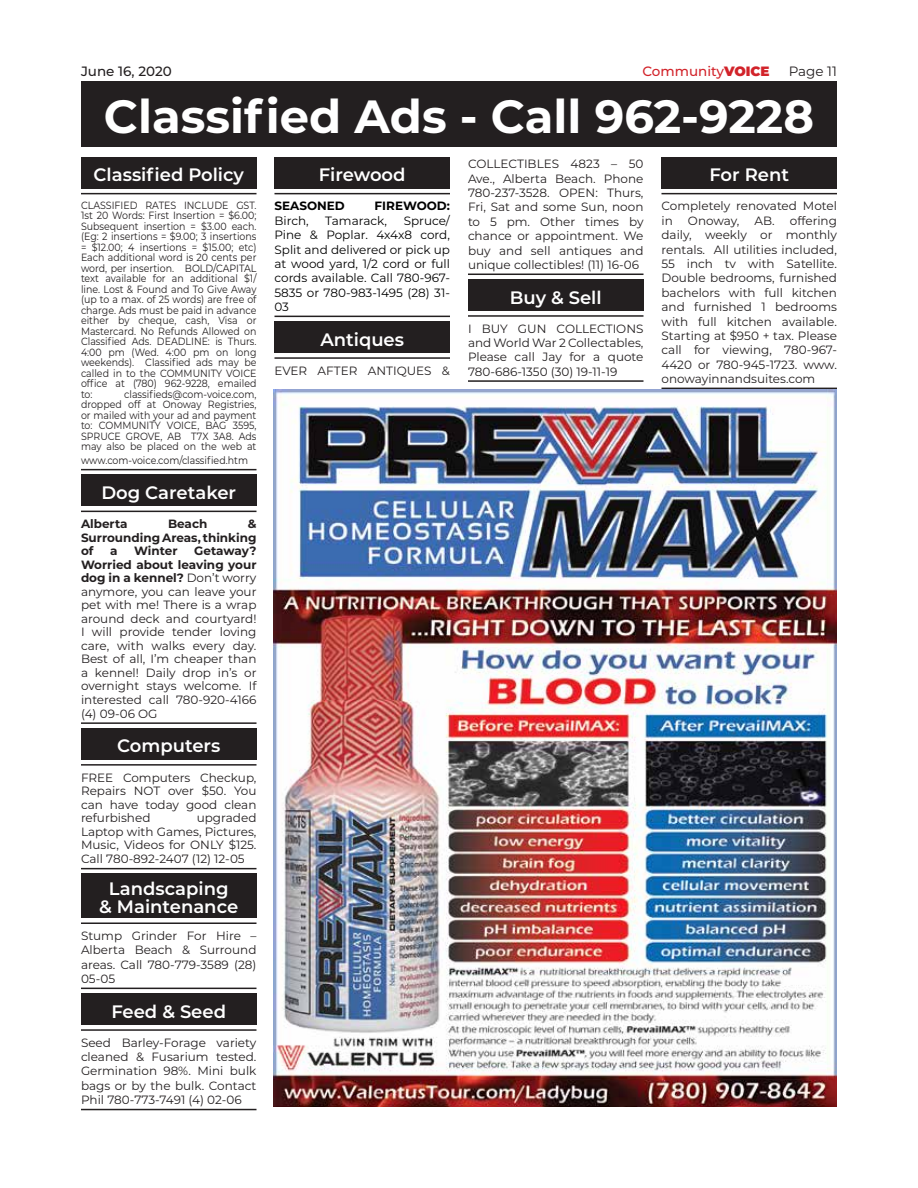
<style>
.page{position:relative;width:918px;height:1188px;background:#fff}
.page>*{position:absolute;margin:0;border:0;box-sizing:border-box;transform-origin:0 0}
.t1{font:700 46.5px "Montserrat";color:#fff}
.t2{font:600 18px/18px "Montserrat";color:#fff;text-align:center}
.t3{font:500 13.5px "Montserrat";color:#d2232a}
.t4{font:500 13.5px "Montserrat";color:#231f20}
.t5{font:13.5px "Montserrat";color:#231f20}
.t6{font:12px/14.4px "Montserrat";color:#231f20;text-align:justify}
.t7{font:12px/14.4px "Montserrat";color:#000;text-align:justify}
.t8{font:700 12px/13.5px "Montserrat";color:#231f20;text-align:justify}
.t9{font:700 12px "Montserrat";color:#000}
.t10{font:10.5px/10.5px "Montserrat";color:#231f20;text-align:justify;scale:.9 1}
.s1{font-weight:900}
.s2{font-weight:700}
</style>
<div class="page">
<div style="left:81px;top:81px;width:756px;height:66px;background:#231f20"></div>
<hr style="left:81px;top:193px;width:175px;height:1px;background:#231f20">
<hr style="left:81px;top:469px;width:175px;height:1px;background:#231f20">
<hr style="left:81px;top:511px;width:175px;height:1px;background:#231f20">
<hr style="left:81px;top:722px;width:175px;height:2px;background:#231f20">
<hr style="left:81px;top:764px;width:175px;height:2px;background:#231f20">
<hr style="left:81px;top:868px;width:175px;height:1px;background:#231f20">
<hr style="left:81px;top:922px;width:175px;height:2px;background:#231f20">
<hr style="left:81px;top:988px;width:175px;height:1px;background:#231f20">
<hr style="left:81px;top:1029px;width:175px;height:2px;background:#231f20">
<hr style="left:81px;top:1109px;width:175px;height:1px;background:#231f20">
<div style="left:81px;top:157px;width:175px;height:31px;background:#231f20"></div>
<div style="left:81px;top:474px;width:175px;height:32px;background:#231f20"></div>
<div style="left:81px;top:728px;width:175px;height:32px;background:#231f20"></div>
<div style="left:81px;top:873px;width:175px;height:45px;background:#231f20"></div>
<div style="left:81px;top:993px;width:175px;height:32px;background:#231f20"></div>
<hr style="left:274px;top:193px;width:176px;height:1px;background:#231f20">
<hr style="left:274px;top:316px;width:176px;height:1px;background:#231f20">
<hr style="left:274px;top:357px;width:176px;height:2px;background:#231f20">
<div style="left:274px;top:157px;width:176px;height:31px;background:#231f20"></div>
<div style="left:274px;top:321px;width:176px;height:32px;background:#231f20"></div>
<hr style="left:468px;top:274px;width:176px;height:1px;background:#231f20">
<hr style="left:468px;top:315px;width:176px;height:2px;background:#231f20">
<hr style="left:468px;top:380px;width:176px;height:2px;background:#231f20">
<div style="left:468px;top:279px;width:176px;height:32px;background:#231f20"></div>
<hr style="left:662px;top:193px;width:175px;height:1px;background:#231f20">
<hr style="left:662px;top:388px;width:175px;height:1px;background:#231f20">
<div style="left:662px;top:157px;width:175px;height:31px;background:#231f20"></div>
<img style="left:273px;top:389px;width:564px;height:718px">
<p class="t3" style="left:642px;top:62px;width:129px">Community<span class="s1">VOICE</span></p>
<p class="t5" style="left:789px;top:62px;width:50px">Page 11</p>
<h1 class="t1" style="left:104px;top:83px;width:712px">Classified Ads - Call 962-9228</h1>
<h2 class="t2" style="left:94px;top:165px;width:152px">Classified Policy</h2>
<p class="t10" style="left:81px;top:199px;width:197px">CLASSIFIED RATES INCLUDE GST.<br>1st 20 Words: First Insertion = $6.00; Subsequent insertion = $3.00 each. (Eg: 2 insertions = $9.00; 3 insertions = $12.00; 4 insertions = $15.00; etc)<br>Each additional word is 20 cents per word, per insertion. BOLD/CAPITAL text available for an additional $1/ line. Lost &amp; Found and To Give Away (up to a max. of 25 words) are free of charge. Ads must be paid in advance either by cheque, cash, Visa or Mastercard. No Refunds Allowed on Classified Ads. DEADLINE: is Thurs.<br>4:00 pm (Wed. 4:00 pm on long weekends). Classified ads may be called in to the COMMUNITY VOICE office at (780) 962-9228, emailed to:</p>
<p class="t4" style="left:81px;top:62px;width:92px">June 16, 2020</p>
<p class="t6" style="left:468px;top:156px;width:177px">COLLECTIBLES 4823 – 50<br>Ave., Alberta Beach. Phone 780-237-3528. OPEN: Thurs, Fri, Sat and some Sun, noon to 5 pm. Other times by chance or appointment. We buy and sell antiques and unique collectibles! (11) 16-06</p>
<h2 class="t2" style="left:510px;top:287px;width:93px">Buy &amp; Sell</h2>
<p class="t6" style="left:468px;top:321px;width:177px">I BUY GUN COLLECTIONS and World War 2 Collectables, Please call Jay for a quote 780-686-1350 (30) 19-11-19</p>
<h2 class="t2" style="left:319px;top:165px;width:88px">Firewood</h2>
<p class="t9" style="left:274px;top:197px;width:72px">SEASONED</p>
<p class="t9" style="left:375px;top:197px;width:77px">FIREWOOD:</p>
<p class="t7" style="left:274px;top:213px;width:36px">Birch,</p>
<p class="t7" style="left:325px;top:213px;width:63px">Tamarack,</p>
<h2 class="t2" style="left:709px;top:165px;width:81px">For Rent</h2>
<p class="t6" style="left:662px;top:198px;width:177px">Completely renovated Motel in</p>
<p class="t7" style="left:274px;top:213px;width:177px;text-indent:129px">Spruce/ Pine &amp; Poplar. 4x4x8 cord, Split and delivered or pick up at wood yard, 1/2 cord or full cords available. Call 780-967- 5835 or 780-983-1495 (28) 31- 03</p>
<h2 class="t2" style="left:320px;top:329px;width:85px">Antiques</h2>
<p class="t6" style="left:274px;top:363px;width:177px">EVER AFTER ANTIQUES &amp;</p>
<p class="t6" style="left:662px;top:213px;width:177px;text-indent:93px">AB. offering daily, weekly or monthly rentals. All utilities included, 55 inch tv with Satellite.<br>Double bedrooms, furnished bachelors with full kitchen and furnished 1 bedrooms with full kitchen available.<br>Starting at $950 + tax. Please call for viewing, 780-967- 4420 or 780-945-1723. www. onowayinnandsuites.com</p>
<p class="t6" style="left:688px;top:213px;width:53px">Onoway,</p>
<p class="t10" style="left:81px;top:388px;width:197px;text-indent:43px">classifieds@com-voice.com, dropped off at Onoway Registries, or mailed with your ad and payment to: COMMUNITY VOICE, BAG 3595, SPRUCE GROVE, AB T7X 3A8. Ads may also be placed on the web at</p>
<p class="t10" style="left:81px;top:455px;width:187px">www.com-voice.com/classified.htm</p>
<h2 class="t2" style="left:101px;top:483px;width:136px">Dog Caretaker</h2>
<p class="t8" style="left:81px;top:516px;width:48px">Alberta</p>
<p class="t8" style="left:168px;top:516px;width:41px">Beach</p>
<p class="t8" style="left:81px;top:516px;width:177px;text-indent:167px">&amp; Surrounding Areas, thinking of</p>
<p class="t8" style="left:110px;top:543px;width:9px">a</p>
<p class="t8" style="left:134px;top:543px;width:45px">Winter</p>
<p class="t6" style="left:81px;top:543px;width:177px;line-height:13.6px;text-indent:113px"><span class="s2">Getaway?<br>Worried about leaving your dog in a kennel?</span> Don’t worry anymore, you can leave your pet with me! There is a wrap around deck and courtyard!<br>I will provide tender loving care, with walks every day.<br>Best of all, I’m cheaper than a kennel! Daily drop in’s or overnight stays welcome. If interested call 780-920-4166 (4) 09-06 OG</p>
<h2 class="t2" style="left:117px;top:736px;width:105px">Computers</h2>
<p class="t6" style="left:81px;top:770px;width:177px;line-height:13.5px">FREE Computers Checkup, Repairs NOT over $50. You can have today good clean refurbished</p>
<p class="t6" style="left:81px;top:810px;width:177px;line-height:13.8px;text-indent:116px">upgraded Laptop with Games, Pictures, Music, Videos for ONLY $125.<br>Call 780-892-2407 (12) 12-05</p>
<h2 class="t2" style="left:99px;top:879px;width:141px">Landscaping<br>&amp; Maintenance</h2>
<p class="t6" style="left:81px;top:928px;width:177px">Stump Grinder For Hire – Alberta Beach &amp; Surround areas. Call 780-779-3589 (28)<br>05-05</p>
<h2 class="t2" style="left:111px;top:1001px;width:116px">Feed &amp; Seed</h2>
<p class="t6" style="left:81px;top:1035px;width:177px">Seed Barley-Forage variety cleaned &amp; Fusarium tested.<br>Germination 98%. Mini bulk bags or by the bulk. Contact Phil 780-773-7491 (4) 02-06</p>
</div>
